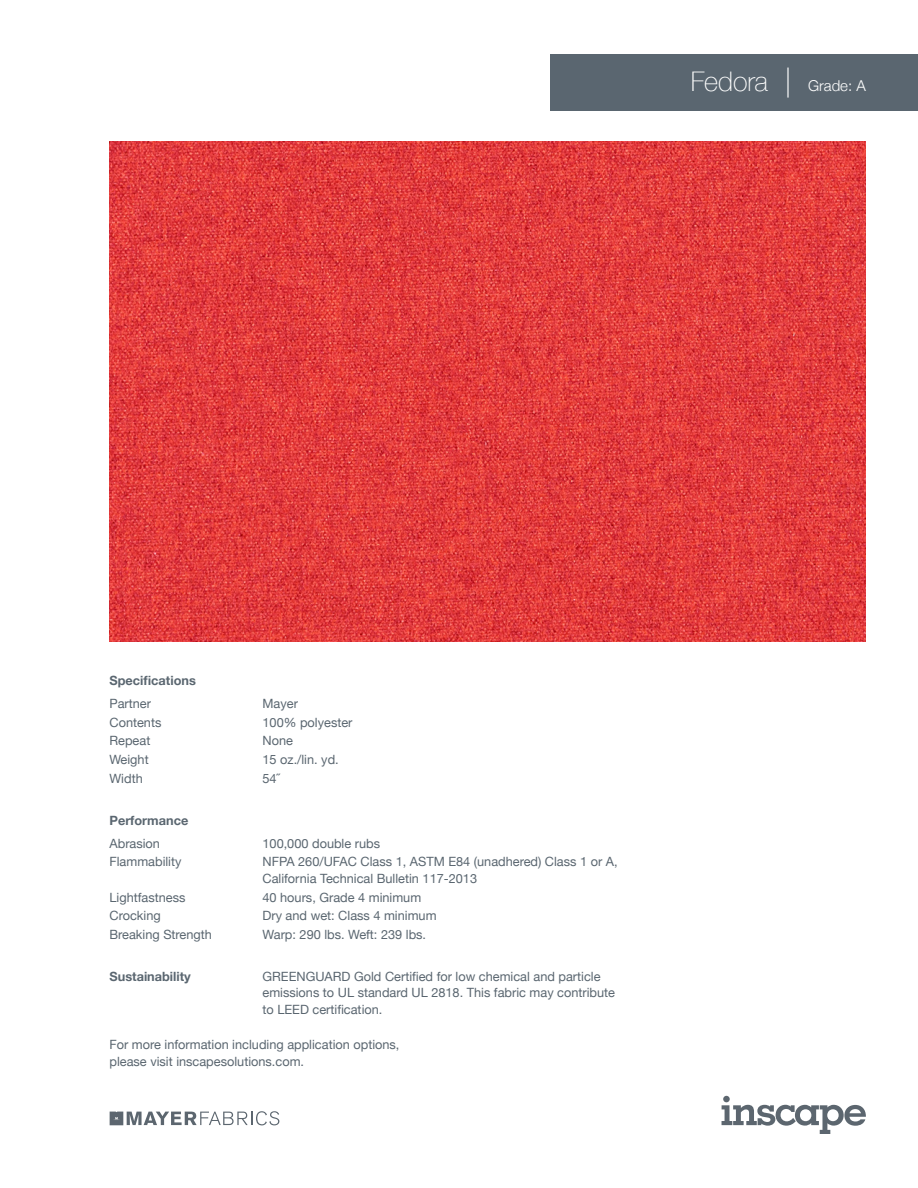
<style>
.page{position:relative;width:918px;height:1188px;background:#fff}
.page>*{position:absolute;margin:0;border:0;box-sizing:border-box;transform-origin:0 0}
.t1{font:300 15px "Helvetica Neue";color:#fff}
.t2{font:12.75px/16.5px "Helvetica Neue";color:#5a6670}
.t3{font:700 12.75px "Helvetica Neue";color:#5a6670}
.s1{font-weight:100;font-size:27px}
.s2{font-weight:100;font-size:30px}
</style>
<div class="page">
<img style="left:110px;top:142px;width:756px;height:499px">
<div style="left:550px;top:54px;width:368px;height:56px;background:#5a6670"></div>
<div style="left:723px;top:1096px;width:7px;height:6px;background:#5c666f;border-radius:50%"></div>
<svg style="left:722px;top:1105px;width:144px;height:29px"></svg>
<svg style="left:110px;top:1111px;width:169px;height:14px"></svg>
<p class="t1" style="left:691px;top:73px;width:176px"><span class="s1">Fedora</span> <span class="s2">|</span> Grade: A</p>
<p class="t3" style="left:110px;top:670px;width:88px">Specifications</p>
<p class="t2" style="left:110px;top:696px;width:43px">Partner</p>
<p class="t2" style="left:263px;top:696px;width:37px">Mayer</p>
<p class="t2" style="left:110px;top:715px;width:53px">Contents</p>
<p class="t2" style="left:263px;top:715px;width:91px">100% polyester</p>
<p class="t2" style="left:110px;top:733px;width:42px">Repeat</p>
<p class="t2" style="left:263px;top:733px;width:32px">None</p>
<p class="t2" style="left:110px;top:752px;width:41px">Weight</p>
<p class="t2" style="left:263px;top:752px;width:78px">15 oz./lin. yd.</p>
<p class="t2" style="left:110px;top:771px;width:35px">Width</p>
<p class="t2" style="left:263px;top:771px;width:19px">54˝</p>
<p class="t3" style="left:110px;top:810px;width:80px">Performance</p>
<p class="t2" style="left:110px;top:836px;width:52px">Abrasion</p>
<p class="t2" style="left:263px;top:836px;width:119px">100,000 double rubs</p>
<p class="t2" style="left:110px;top:854px;width:74px">Flammability</p>
<p class="t2" style="left:263px;top:854px;width:357px">NFPA 260/UFAC Class 1, ASTM E84 (unadhered) Class 1 or A,<br>California Technical Bulletin 117-2013</p>
<p class="t2" style="left:110px;top:890px;width:78px">Lightfastness</p>
<p class="t2" style="left:263px;top:890px;width:160px">40 hours, Grade 4 minimum</p>
<p class="t2" style="left:110px;top:908px;width:53px">Crocking</p>
<p class="t2" style="left:263px;top:908px;width:176px">Dry and wet: Class 4 minimum</p>
<p class="t2" style="left:110px;top:927px;width:104px">Breaking Strength</p>
<p class="t2" style="left:263px;top:927px;width:165px">Warp: 290 lbs. Weft: 239 lbs.</p>
<p class="t3" style="left:110px;top:966px;width:83px">Sustainability</p>
<p class="t2" style="left:263px;top:969px;width:354px">GREENGUARD Gold Certified for low chemical and particle emissions to UL standard UL 2818. This fabric may contribute to LEED certification.</p>
<p class="t2" style="left:110px;top:1037px;width:292px">For more information including application options, please visit inscapesolutions.com.</p>
</div>
